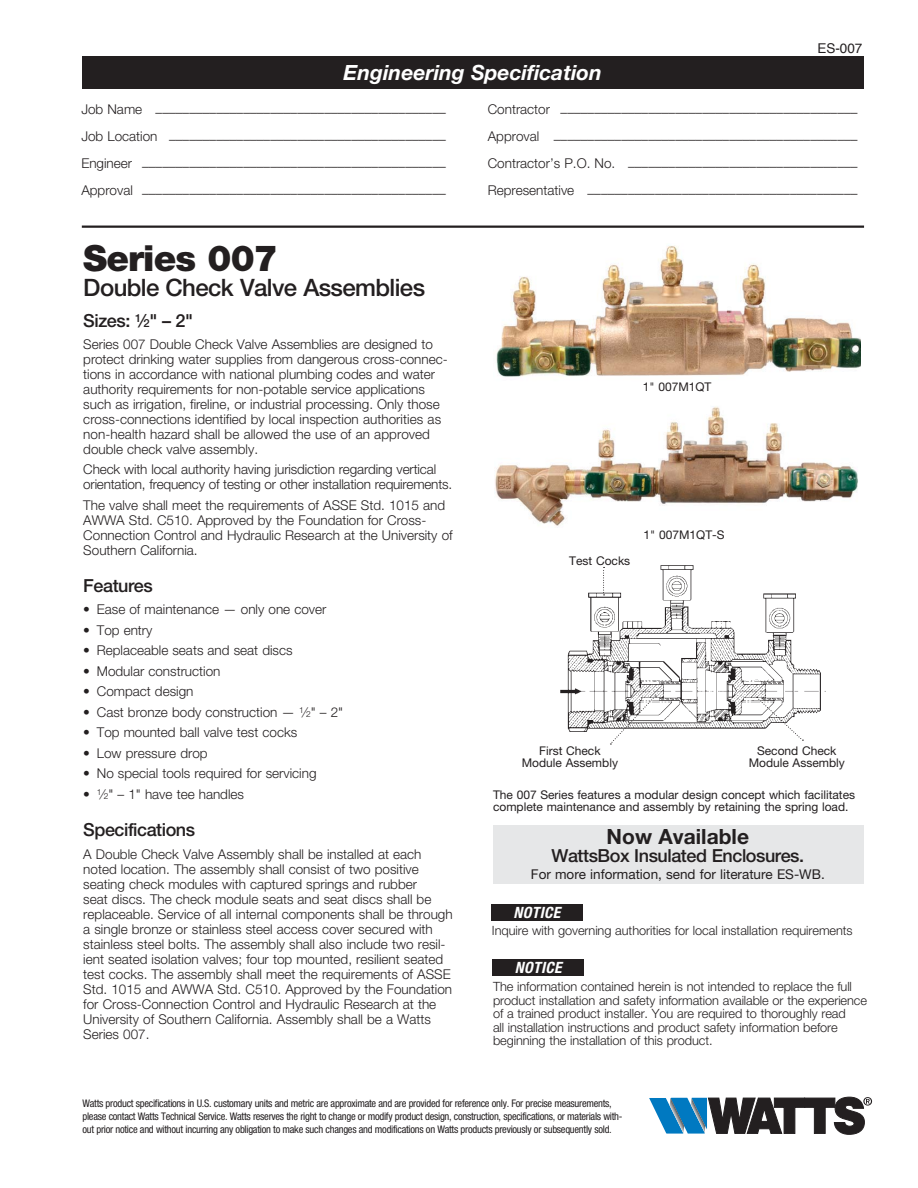
<style>
.page{position:relative;width:918px;height:1188px;background:#fff}
.page>*{position:absolute;margin:0;border:0;box-sizing:border-box;transform-origin:0 0}
.t1{font:900 36px "Helvetica Neue LT Std";letter-spacing:-.025em;color:#231f20}
.t2{font:500 24px "Helvetica Neue LT Std";letter-spacing:-.025em;color:#231f20}
.t3{font:italic 700 21px "Helvetica Neue LT Std";color:#fff}
.t4{font:700 21px "Helvetica Neue LT Std";color:#231f20}
.t5{font:500 18px "Helvetica Neue LT Std";letter-spacing:-.025em;color:#231f20}
.t6{font:italic 700 condensed 15.6px "Helvetica Neue LT Std";letter-spacing:.025em;color:#fff}
.t7{font:300 13.5px/15px "Helvetica Neue LT Std";color:#231f20}
.t8{font:13.5px "Helvetica Neue LT Std";color:#231f20}
.t9{font:13.5px "Helvetica";color:#231f20}
.t10{font:300 12.75px/13.5px "Helvetica Neue LT Std";letter-spacing:-.005em;color:#231f20}
.t11{font:12px/12px "Helvetica Neue LT Std";color:#231f20;text-align:center}
.t12{font:condensed 10.5px/13.2px "Helvetica Neue LT Std";letter-spacing:-.025em;color:#231f20}
.s1{font-size:11.1px}
.s2{font-size:8.4px}
</style>
<div class="page">
<img style="left:495px;top:406px;width:363px;height:120px">
<img style="left:496px;top:245px;width:365px;height:132px">
<hr style="left:82px;top:226px;width:782px;height:2px;background:#231f20">
<div style="left:493px;top:825px;width:371px;height:59px;background:#e6e7e8"></div>
<img style="left:560px;top:565px;width:265px;height:167px">
<svg style="left:756px;top:697px;width:47px;height:44px"></svg>
<svg style="left:610px;top:696px;width:46px;height:49px"></svg>
<svg style="left:603px;top:567px;width:2px;height:29px"></svg>
<svg style="left:649px;top:1097px;width:223px;height:38px"></svg>
<div style="left:491px;top:904px;width:92px;height:17px;background:#231f20"></div>
<div style="left:493px;top:959px;width:91px;height:17px;background:#231f20"></div>
<div style="left:82px;top:57px;width:781px;height:32px;background:#231f20"></div>
<h3 class="t3" style="left:343px;top:61px;width:260px">Engineering Specification</h3>
<p class="t9" style="left:817px;top:42px;width:47px">ES-007</p>
<p class="t7" style="left:81px;top:105px;width:366px">Job Name –––––––––––––––––––––––––––––––––––––––––––</p>
<p class="t7" style="left:488px;top:105px;width:371px">Contractor ––––––––––––––––––––––––––––––––––––––––––––</p>
<p class="t7" style="left:81px;top:133px;width:366px">Job Location –––––––––––––––––––––––––––––––––––––––––</p>
<p class="t7" style="left:488px;top:133px;width:371px">Approval –––––––––––––––––––––––––––––––––––––––––––––</p>
<p class="t7" style="left:81px;top:160px;width:366px">Engineer –––––––––––––––––––––––––––––––––––––––––––––</p>
<p class="t7" style="left:488px;top:160px;width:371px">Contractor’s P.O. No. ––––––––––––––––––––––––––––––––––</p>
<p class="t7" style="left:81px;top:187px;width:366px">Approval –––––––––––––––––––––––––––––––––––––––––––––</p>
<p class="t7" style="left:488px;top:187px;width:371px">Representative ––––––––––––––––––––––––––––––––––––––––</p>
<h1 class="t1" style="left:83px;top:237px;width:196px">Series 007</h1>
<h2 class="t2" style="left:83px;top:279px;width:343px">Double Check Valve Assemblies</h2>
<h3 class="t5" style="left:83px;top:314px;width:111px">Sizes: <sup>1</sup>⁄<span class="s1">2</span>" – 2"</h3>
<p class="t7" style="left:83px;top:337px;width:366px">Series 007 Double Check Valve Assemblies are designed to protect drinking water supplies from dangerous cross-connec&shy;tions in accordance with national plumbing codes and water authority requirements for non-potable service applications such as irrigation, fireline, or industrial processing. Only those cross-connections identified by local inspection authorities as non-health hazard shall be allowed the use of an approved double check valve assembly.</p>
<p class="t7" style="left:83px;top:463px;width:370px">Check with local authority having jurisdiction regarding vertical orientation, frequency of testing or other installation requirements.</p>
<p class="t7" style="left:83px;top:498px;width:371px">The valve shall meet the requirements of ASSE Std. 1015 and AWWA Std. C510. Approved by the Foundation for Cross-Connection Control and Hydraulic Research at the University of Southern California.</p>
<h3 class="t5" style="left:83px;top:579px;width:71px">Features</h3>
<p class="t7" style="left:83px;top:603px;width:245px">• Ease of maintenance — only one cover</p>
<p class="t7" style="left:83px;top:624px;width:71px">• Top entry</p>
<p class="t7" style="left:83px;top:644px;width:211px">• Replaceable seats and seat discs</p>
<p class="t7" style="left:83px;top:665px;width:139px">• Modular construction</p>
<p class="t7" style="left:83px;top:685px;width:112px">• Compact design</p>
<p class="t7" style="left:83px;top:706px;width:261px">• Cast bronze body construction — <sup>1</sup>⁄<span class="s2">2</span>" – 2"</p>
<p class="t7" style="left:83px;top:726px;width:215px">• Top mounted ball valve test cocks</p>
<p class="t7" style="left:83px;top:747px;width:126px">• Low pressure drop</p>
<p class="t7" style="left:83px;top:767px;width:235px">• No special tools required for servicing</p>
<p class="t7" style="left:83px;top:788px;width:162px">• <sup>1</sup>⁄<span class="s2">2</span>" – 1" have tee handles</p>
<h3 class="t5" style="left:83px;top:823px;width:113px">Specifications</h3>
<p class="t7" style="left:83px;top:848px;width:371px">A Double Check Valve Assembly shall be installed at each noted location. The assembly shall consist of two positive seating check modules with captured springs and rubber<br>seat discs. The check module seats and seat discs shall be replaceable. Service of all internal components shall be through a single bronze or stainless steel access cover secured with stainless steel bolts. The assembly shall also include two resil&shy;ient seated isolation valves; four top mounted, resilient seated test cocks. The assembly shall meet the requirements of ASSE Std. 1015 and AWWA Std. C510. Approved by the Foundation for Cross-Connection Control and Hydraulic Research at the University of Southern California. Assembly shall be a Watts Series 007.</p>
<p class="t11" style="left:643px;top:381px;width:70px">1" 007M1QT</p>
<p class="t11" style="left:569px;top:556px;width:63px">Test Cocks</p>
<p class="t11" style="left:644px;top:530px;width:83px">1" 007M1QT-S</p>
<p class="t11" style="left:522px;top:746px;width:98px">First Check<br>Module Assembly</p>
<p class="t11" style="left:493px;top:789px;width:364px;text-align:left">The 007 Series features a modular design concept which facilitates complete maintenance and assembly by retaining the spring load.</p>
<p class="t11" style="left:749px;top:746px;width:98px">Second Check<br>Module Assembly</p>
<h3 class="t4" style="left:607px;top:825px;width:144px">Now Available</h3>
<h3 class="t5" style="left:552px;top:850px;width:254px">WattsBox Insulated Enclosures.</h3>
<p class="t8" style="left:531px;top:869px;width:295px">For more information, send for literature ES-WB.</p>
<p class="t6" style="left:514px;top:903px;width:48px">NOTICE</p>
<p class="t10" style="left:492px;top:924px;width:362px">Inquire with governing authorities for local installation requirements</p>
<p class="t6" style="left:515px;top:958px;width:48px">NOTICE</p>
<p class="t10" style="left:493px;top:981px;width:375px">The information contained herein is not intended to replace the full product installation and safety information available or the experience of a trained product installer. You are required to thoroughly read<br>all installation instructions and product safety information before beginning the installation of this product.</p>
<p class="t12" style="left:83px;top:1097px;width:542px">Watts product specifications in U.S. customary units and metric are approximate and are provided for reference only. For precise measurements, please contact Watts Technical Service. Watts reserves the right to change or modify product design, construction, specifications, or materials with&shy;out prior notice and without incurring any obligation to make such changes and modifications on Watts products previously or subsequently sold.</p>
</div>
